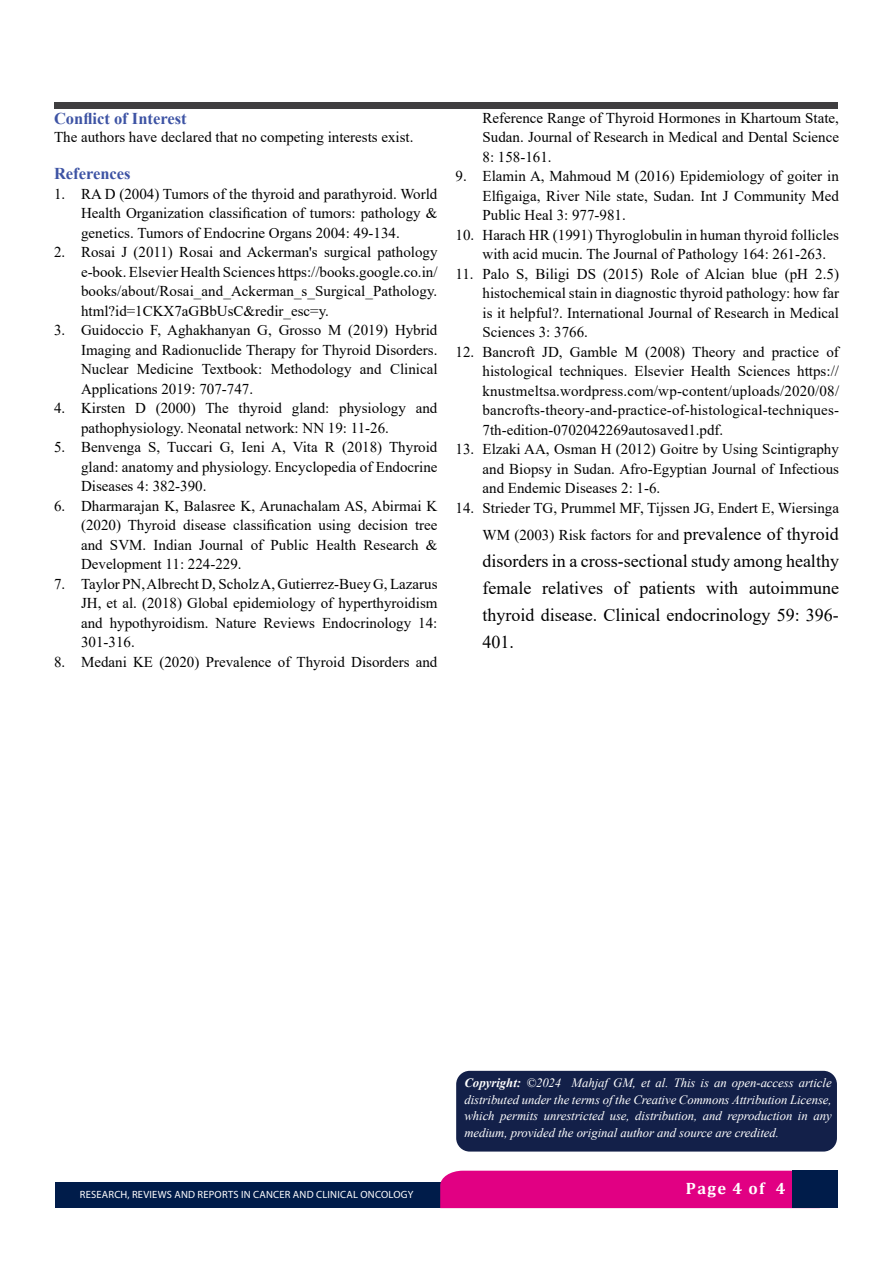
<style>
.page{position:relative;width:893px;height:1263px;background:#fff}
.page>*{position:absolute;margin:0;border:0;box-sizing:border-box;transform-origin:0 0}
.t1{font:18px/27px "Times New Roman";color:#000;text-align:justify}
.t2{font:700 16.5px "Times New Roman";color:#3d53a4}
.t3{font:700 16.5px "Cambria";letter-spacing:.08em;color:#fff}
.t4{font:15px/19.5px "Times New Roman";color:#000;text-align:justify}
.t5{font:italic 12.75px/16.5px "Times New Roman";letter-spacing:-.005em;color:#fff;text-align:justify}
.t6{font:10.5px "Myriad Pro";letter-spacing:.02em;color:#fff}
.s1{font-size:18px}
.s2{font-weight:700}
</style>
<div class="page">
<div style="left:54px;top:103px;width:783px;height:5px;background:#3f3e40"></div>
<div style="left:55px;top:1182px;width:765px;height:26px;background:#001c4a"></div>
<div style="left:440px;top:1171px;width:352px;height:37px;background:#e10083"></div>
<div style="left:792px;top:1171px;width:46px;height:37px;background:#001c4a"></div>
<div style="left:456px;top:1071px;width:381px;height:80px;background:#132049;border-radius:14px"></div>
<p class="t2" style="left:54px;top:107px;width:134px">Conflict of Interest</p>
<p class="t4" style="left:54px;top:127px;width:361px">The authors have declared that no competing interests exist.</p>
<p class="t2" style="left:54px;top:162px;width:78px">References</p>
<p class="t4" style="left:81px;top:183px;width:358px;text-indent:-27px">1. RA D (2004) Tumors of the thyroid and parathyroid. World Health Organization classification of tumors: pathology &amp; genetics. Tumors of Endocrine Organs 2004: 49-134.</p>
<p class="t4" style="left:81px;top:242px;width:358px;text-indent:-27px">2. Rosai J (2011) Rosai and Ackerman's surgical pathology e-book. Elsevier Health Sciences https://books.google.co.in/ books/about/Rosai_and_Ackerman_s_Surgical_Pathology. html?id=1CKX7aGBbUsC&amp;redir_esc=y.</p>
<p class="t4" style="left:81px;top:320px;width:358px;text-indent:-27px">3. Guidoccio F, Aghakhanyan G, Grosso M (2019) Hybrid Imaging and Radionuclide Therapy for Thyroid Disorders.<br>Nuclear Medicine Textbook: Methodology and Clinical Applications 2019: 707-747.</p>
<p class="t4" style="left:81px;top:398px;width:358px;text-indent:-27px">4. Kirsten D (2000) The thyroid gland: physiology and pathophysiology. Neonatal network: NN 19: 11-26.</p>
<p class="t4" style="left:81px;top:437px;width:358px;text-indent:-27px">5. Benvenga S, Tuccari G, Ieni A, Vita R (2018) Thyroid gland: anatomy and physiology. Encyclopedia of Endocrine Diseases 4: 382-390.</p>
<p class="t4" style="left:81px;top:495px;width:358px;text-indent:-27px">6. Dharmarajan K, Balasree K, Arunachalam AS, Abirmai K (2020) Thyroid disease classification using decision tree and SVM. Indian Journal of Public Health Research &amp; Development 11: 224-229.</p>
<p class="t4" style="left:81px;top:573px;width:358px;text-indent:-27px">7. Taylor PN, Albrecht D, Scholz A, Gutierrez-Buey G, Lazarus JH, et al. (2018) Global epidemiology of hyperthyroidism and hypothyroidism. Nature Reviews Endocrinology 14:<br>301-316.</p>
<p class="t4" style="left:54px;top:651px;width:385px">8. Medani KE (2020) Prevalence of Thyroid Disorders and</p>
<p class="t4" style="left:482px;top:107px;width:358px">Reference Range of Thyroid Hormones in Khartoum State, Sudan. Journal of Research in Medical and Dental Science 8: 158-161.</p>
<p class="t4" style="left:482px;top:166px;width:358px;text-indent:-27px">9. Elamin A, Mahmoud M (2016) Epidemiology of goiter in Elfigaiga, River Nile state, Sudan. Int J Community Med Public Heal 3: 977-981.</p>
<p class="t4" style="left:482px;top:224px;width:358px;text-indent:-27px">10. Harach HR (1991) Thyroglobulin in human thyroid follicles with acid mucin. The Journal of Pathology 164: 261-263.</p>
<p class="t4" style="left:482px;top:263px;width:358px;text-indent:-27px">11. Palo S, Biligi DS (2015) Role of Alcian blue (pH 2.5) histochemical stain in diagnostic thyroid pathology: how far is it helpful?. International Journal of Research in Medical Sciences 3: 3766.</p>
<p class="t4" style="left:482px;top:341px;width:358px;text-indent:-27px">12. Bancroft JD, Gamble M (2008) Theory and practice of histological techniques. Elsevier Health Sciences https:// knustmeltsa.wordpress.com/wp-content/uploads/2020/08/ bancrofts-theory-and-practice-of-histological-techniques-7th-edition-0702042269autosaved1.pdf.</p>
<p class="t4" style="left:482px;top:439px;width:358px;text-indent:-27px">13. Elzaki AA, Osman H (2012) Goitre by Using Scintigraphy and Biopsy in Sudan. Afro-Egyptian Journal of Infectious and Endemic Diseases 2: 1-6.</p>
<p class="t4" style="left:455px;top:494px;width:385px;line-height:27px;text-align:right">14. Strieder TG, Prummel MF, Tijssen JG, Endert E, Wiersinga<br>WM (2003) Risk factors for and <span class="s1">prevalence of thyroid</span></p>
<p class="t1" style="left:482px;top:547px;width:358px">disorders in a cross‐sectional study among healthy female relatives of patients with autoimmune thyroid disease. Clinical endocrinology 59: 396- 401.</p>
<p class="t5" style="left:464px;top:1074px;width:369px"><span class="s2">Copyright:</span> ©2024 Mahjaf GM, et al. This is an open-access article distributed under the terms of the Creative Commons Attribution License, which permits unrestricted use, distribution, and reproduction in any medium, provided the original author and source are credited.</p>
<p class="t6" style="left:80px;top:1188px;width:335px">RESEARCH, REVIEWS AND REPORTS IN CANCER AND CLINICAL ONCOLOGY</p>
<p class="t3" style="left:686px;top:1177px;width:101px">Page 4 of 4</p>
</div>
